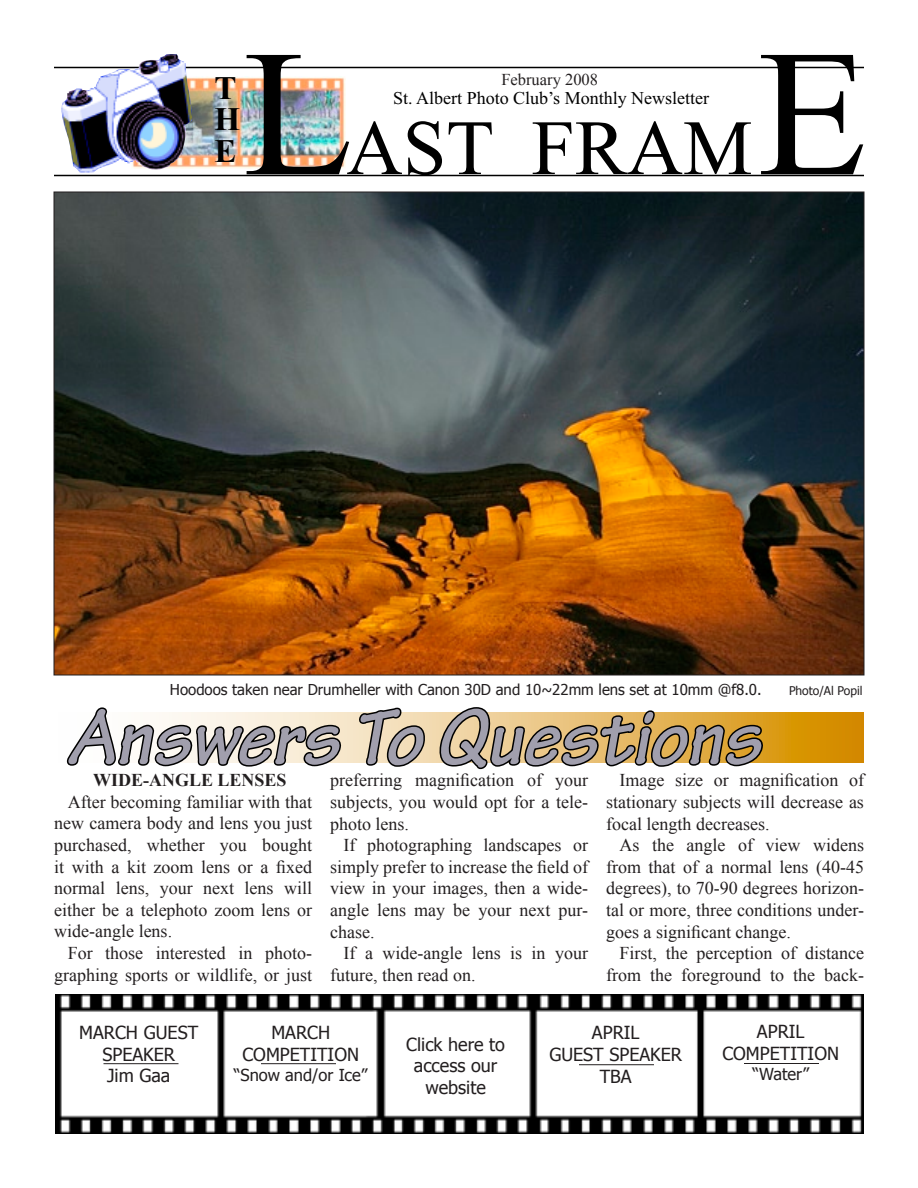
<style>
.page{position:relative;width:918px;height:1188px;background:#fff}
.page>*{position:absolute;margin:0;border:0;box-sizing:border-box;transform-origin:0 0}
.t1{font:180px "Times New Roman";color:#000}
.t2{font:italic 700 82.5px "Tekton Pro";color:#a19fad}
.t3{font:78px "Times New Roman";color:#000}
.t4{font:700 33px/31.5px "Times New Roman";color:#000}
.t5{font:18px/21.6px "Times New Roman";color:#231f20;text-align:justify}
.t6{font:18px/21.6px "Tahoma";color:#231f20;text-align:center}
.t7{font:18px "Times New Roman";color:#000}
.t8{font:700 18px "Times New Roman";color:#231f20}
.t9{font:16.5px "Tahoma";color:#231f20}
.t10{font:16.5px "Times New Roman";color:#231f20}
.t11{font:15px "Tahoma";color:#231f20}
.t12{font:15px "Times New Roman";color:#000}
.t13{font:12px "Tahoma";color:#231f20}
</style>
<div class="page">
<img style="left:192px;top:76px;width:153px;height:93px">
<hr style="left:54px;top:67px;width:810px;height:1px;background:#000">
<hr style="left:54px;top:175px;width:810px;height:1px;background:#000">
<img style="left:60px;top:54px;width:132px;height:118px">
<img style="left:55px;top:994px;width:809px;height:139px">
<hr style="left:104px;top:1063px;width:74px;height:1px;background:#231f20">
<hr style="left:261px;top:1063px;width:75px;height:1px;background:#231f20">
<hr style="left:744px;top:1063px;width:75px;height:1px;background:#231f20">
<hr style="left:579px;top:1064px;width:75px;height:1px;background:#231f20">
<img style="left:56px;top:194px;width:806px;height:479px">
<svg style="left:344px;top:713px;width:520px;height:49px;background:#db9f24"></svg>
<svg style="left:66px;top:707px;width:278px;height:60px"></svg>
<svg style="left:357px;top:707px;width:71px;height:60px;background:#b6a993"></svg>
<svg style="left:435px;top:707px;width:331px;height:63px"></svg>
<h1 class="t1" style="left:244px;top:52px;width:111px">L</h1>
<h1 class="t1" style="left:758px;top:52px;width:111px">E</h1>
<p class="t12" style="left:487px;top:72px;width:131px">SEPTEMBER - 2003</p>
<p class="t10" style="left:501px;top:68px;width:98px">February 2008</p>
<p class="t12" style="left:488px;top:75px;width:131px">SEPTEMBER - 2003</p>
<h3 class="t4" style="left:215px;top:75px;width:24px">T</h3>
<p class="t7" style="left:393px;top:91px;width:318px">St. Albert Photo Club’s Monthly Newsletter</p>
<p class="t7" style="left:394px;top:94px;width:318px">St. Albert Photo Club’s Monthly Newsletter</p>
<h3 class="t4" style="left:215px;top:106px;width:27px">H<br>E</h3>
<h3 class="t3" style="left:348px;top:123px;width:407px">AST FRAM</h3>
<p class="t11" style="left:170px;top:679px;width:593px">Hoodoos taken near Drumheller with Canon 30D and 10~22mm lens set at 10mm @f8.0.</p>
<h2 class="t2" style="left:68px;top:689px;width:694px">Answers To Questions</h2>
<p class="t13" style="left:789px;top:682px;width:75px">Photo/Al Popil</p>
<p class="t8" style="left:93px;top:768px;width:195px">WIDE-ANGLE LENSES</p>
<p class="t5" style="left:54px;top:791px;width:259px;text-indent:14px">After becoming familiar with that new camera body and lens you just purchased, whether you bought it with a kit zoom lens or a fixed normal lens, your next lens will either be a telephoto zoom lens or wide-angle lens.</p>
<p class="t5" style="left:54px;top:942px;width:259px;text-align:right">For those interested in photo&shy;graphing sports or wildlife, or just</p>
<p class="t5" style="left:330px;top:769px;width:259px">preferring magnification of your subjects, you would opt for a tele&shy;photo lens.</p>
<p class="t5" style="left:330px;top:834px;width:259px;text-indent:14px">If photographing landscapes or simply prefer to increase the field of view in your images, then a wide&shy;angle lens may be your next pur&shy;chase.</p>
<p class="t5" style="left:330px;top:942px;width:259px;text-indent:14px">If a wide-angle lens is in your future, then read on.</p>
<p class="t5" style="left:606px;top:769px;width:259px;text-indent:14px">Image size or magnification of stationary subjects will decrease as focal length decreases.</p>
<p class="t5" style="left:606px;top:834px;width:259px;text-indent:14px">As the angle of view widens from that of a normal lens (40-45 degrees), to 70-90 degrees horizon&shy;tal or more, three conditions under&shy;goes a significant change.</p>
<p class="t5" style="left:606px;top:942px;width:259px;text-align:right">First, the perception of distance from the foreground to the back-</p>
<p class="t6" style="left:79px;top:1021px;width:120px">MARCH GUEST<br>SPEAKER<br>Jim Gaa</p>
<p class="t6" style="left:242px;top:1021px;width:118px">MARCH<br>COMPETITION</p>
<p class="t9" style="left:234px;top:1064px;width:135px">“Snow and/or Ice”</p>
<p class="t6" style="left:406px;top:1032px;width:100px">Click here to access our website</p>
<p class="t6" style="left:549px;top:1021px;width:134px">APRIL<br>GUEST SPEAKER<br>TBA</p>
<p class="t6" style="left:722px;top:1020px;width:118px">APRIL<br>COMPETITION</p>
<p class="t9" style="left:752px;top:1063px;width:58px">“Water”</p>
</div>
